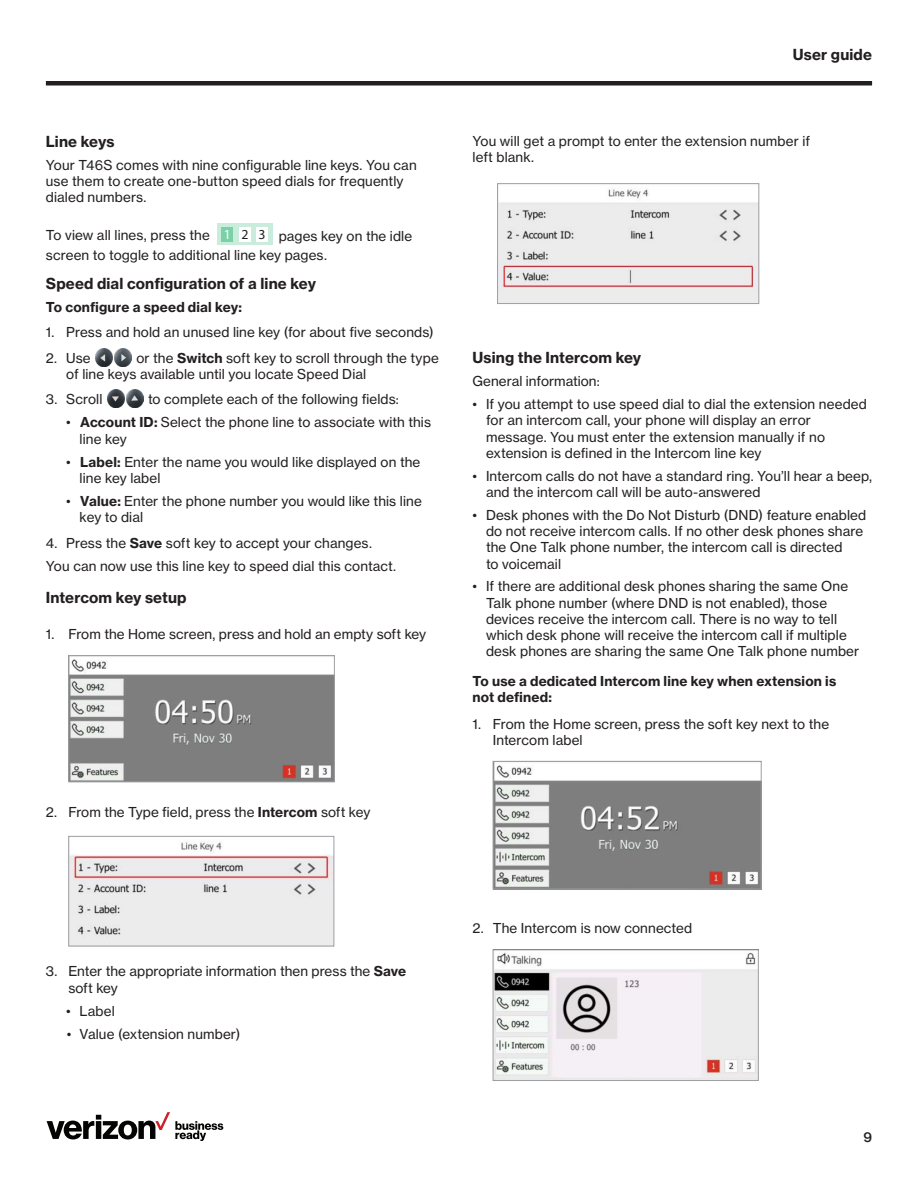
<style>
.page{position:relative;width:918px;height:1188px;background:#fff}
.page>*{position:absolute;margin:0;border:0;box-sizing:border-box;transform-origin:0 0}
.t1{font:15px "N Haas Grotesk TX Std 75 Bd";letter-spacing:.01em;color:#231f20}
.t2{font:13.5px/16.2px "N Haas Grotesk TX Std 55 Rg";letter-spacing:.01em;color:#231f20}
.t3{font:13.5px/16.2px "N Haas Grotesk TX Std 75 Bd";letter-spacing:.015em;color:#231f20}
.t4{font:13.5px "N Haas Grotesk TX Std 65 Md";color:#231f20}
.s1{font-family:"Myriad Pro";font-size:13.8px;color:#fff}
.s2{font-family:"Myriad Pro";font-size:13.8px}
.s3{font-family:"N Haas Grotesk TX Std 75 Bd"}
</style>
<div class="page">
<div style="left:46px;top:81px;width:826px;height:5px;background:#231f20"></div>
<svg style="left:47px;top:1112px;width:176px;height:29px"></svg>
<img style="left:499px;top:189px;width:258px;height:113px">
<div style="left:497px;top:183px;width:262px;height:121px;border:1px solid #9d9fa2"></div>
<img style="left:495px;top:765px;width:265px;height:122px">
<div style="left:493px;top:761px;width:269px;height:128px;border:1px solid #9d9fa2"></div>
<img style="left:495px;top:952px;width:262px;height:127px">
<div style="left:493px;top:950px;width:266px;height:131px;border:1px solid #9d9fa2"></div>
<div style="left:217px;top:223px;width:56px;height:22px;background:#caecdc"></div>
<div style="left:221px;top:227px;width:12px;height:15px;background:#7ad0a7"></div>
<div style="left:239px;top:227px;width:11px;height:15px;background:#fff"></div>
<div style="left:257px;top:227px;width:11px;height:15px;background:#fff"></div>
<img style="left:95px;top:349px;width:37px;height:17px">
<img style="left:107px;top:390px;width:36px;height:17px">
<img style="left:70px;top:659px;width:263px;height:121px">
<div style="left:68px;top:655px;width:267px;height:127px;border:1px solid #9d9fa2"></div>
<img style="left:70px;top:841px;width:262px;height:103px">
<div style="left:68px;top:836px;width:266px;height:110px;border:1px solid #9d9fa2"></div>
<p class="t1" style="left:46px;top:132px;width:70px">Line keys</p>
<p class="t2" style="left:46px;top:157px;width:372px">Your T46S comes with nine configurable line keys. You can use them to create one-button speed dials for frequently dialed numbers.</p>
<p class="t2" style="left:46px;top:224px;width:368px;line-height:20.7px">To view all lines, press the <span class="s1">1</span> <span class="s2">2 3</span> pages key on the idle screen to toggle to additional line key pages.</p>
<p class="t1" style="left:46px;top:274px;width:272px">Speed dial configuration of a line key</p>
<p class="t3" style="left:46px;top:299px;width:198px">To configure a speed dial key:</p>
<p class="t2" style="left:46px;top:324px;width:389px">1. Press and hold an unused line key (for about five seconds)</p>
<p class="t2" style="left:46px;top:350px;width:46px">2. Use</p>
<p class="t2" style="left:66px;top:350px;width:374px;text-indent:70px">or the <span class="s3">Switch</span> soft key to scroll through the type of line keys available until you locate Speed Dial</p>
<p class="t2" style="left:46px;top:391px;width:58px">3. Scroll</p>
<p class="t2" style="left:148px;top:391px;width:252px">to complete each of the following fields:</p>
<p class="t2" style="left:80px;top:414px;width:353px;text-indent:-14px">• <span class="s3">Account ID:</span> Select the phone line to associate with this line key</p>
<p class="t2" style="left:80px;top:453px;width:342px;text-indent:-13px">• <span class="s3">Label:</span> Enter the name you would like displayed on the line key label</p>
<p class="t2" style="left:80px;top:493px;width:344px;text-indent:-14px">• <span class="s3">Value:</span> Enter the phone number you would like this line key to dial</p>
<p class="t2" style="left:46px;top:532px;width:352px;line-height:23px">4. Press the <span class="s3">Save</span> soft key to accept your changes.<br>You can now use this line key to speed dial this contact.</p>
<p class="t1" style="left:46px;top:588px;width:142px">Intercom key setup</p>
<p class="t2" style="left:46px;top:626px;width:382px">1. From the Home screen, press and hold an empty soft key</p>
<p class="t2" style="left:46px;top:804px;width:326px">2. From the Type field, press the <span class="s3">Intercom</span> soft key</p>
<p class="t1" style="left:793px;top:45px;width:81px">User guide</p>
<p class="t2" style="left:472px;top:132px;width:339px">You will get a prompt to enter the extension number if left blank.</p>
<p class="t1" style="left:472px;top:348px;width:170px">Using the Intercom key</p>
<p class="t2" style="left:472px;top:373px;width:129px">General information:</p>
<p class="t2" style="left:486px;top:396px;width:382px;text-indent:-14px">• If you attempt to use speed dial to dial the extension needed for an intercom call, your phone will display an error message. You must enter the extension manually if no extension is defined in the Intercom line key</p>
<p class="t2" style="left:486px;top:468px;width:388px;text-indent:-14px">• Intercom calls do not have a standard ring. You’ll hear a beep, and the intercom call will be auto-answered</p>
<p class="t2" style="left:486px;top:507px;width:382px;text-indent:-14px">• Desk phones with the Do Not Disturb (DND) feature enabled do not receive intercom calls. If no other desk phones share the One Talk phone number, the intercom call is directed<br>to voicemail</p>
<p class="t2" style="left:486px;top:578px;width:375px;text-indent:-14px">• If there are additional desk phones sharing the same One Talk phone number (where DND is not enabled), those devices receive the intercom call. There is no way to tell which desk phone will receive the intercom call if multiple desk phones are sharing the same One Talk phone number</p>
<p class="t3" style="left:472px;top:673px;width:365px">To use a dedicated Intercom line key when extension is not defined:</p>
<p class="t2" style="left:493px;top:716px;width:338px;text-indent:-20px">1. From the Home screen, press the soft key next to the<br>Intercom label</p>
<p class="t2" style="left:68px;top:963px;width:339px;text-indent:-23px">3. Enter the appropriate information then press the <span class="s3">Save </span>soft key</p>
<p class="t2" style="left:66px;top:1003px;width:50px">• Label</p>
<p class="t2" style="left:67px;top:1025px;width:175px">• Value (extension number)</p>
<p class="t2" style="left:473px;top:920px;width:221px">2. The Intercom is now connected</p>
<p class="t4" style="left:863px;top:1129px;width:10px">9</p>
</div>
